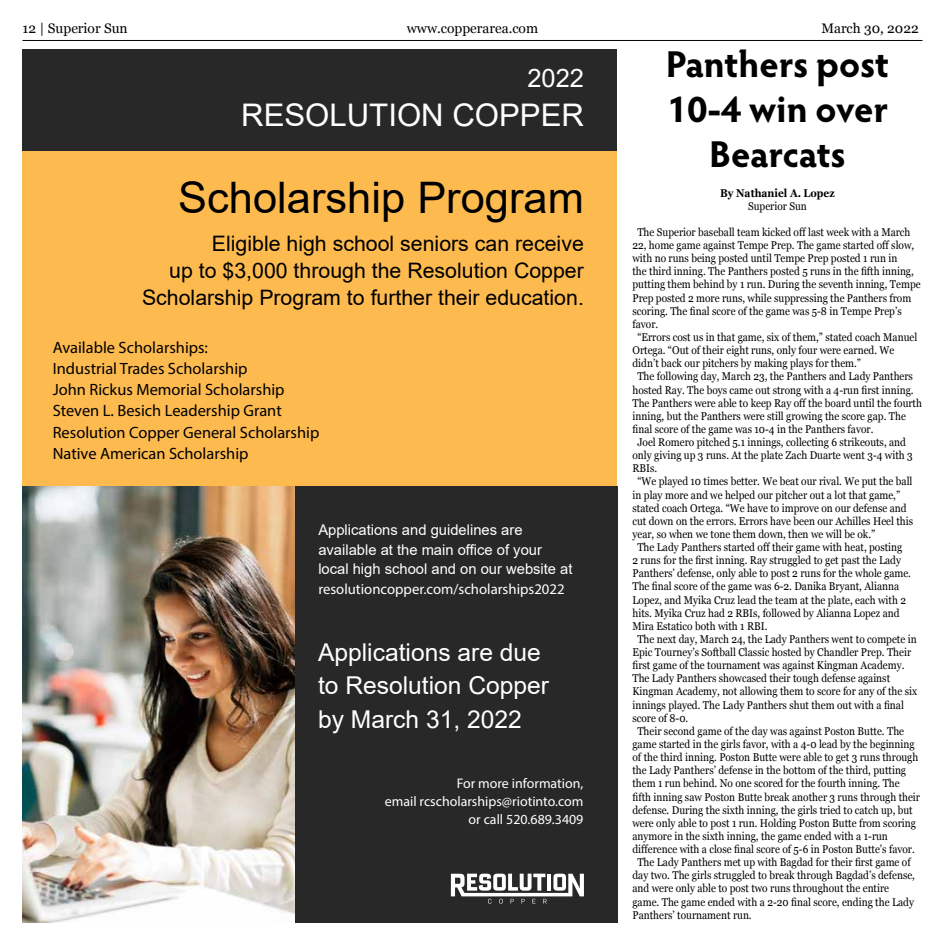
<style>
.page{position:relative;width:945px;height:945px;background:#fff}
.page>*{position:absolute;margin:0;border:0;box-sizing:border-box;transform-origin:0 0}
.t1{font:43.5px "Arial";color:#000}
.t2{font:700 37.5px/45px "Hypatia Sans Pro";letter-spacing:-.005em;color:#000;text-align:center}
.t3{font:31.12px "Arial";color:#fff}
.t4{font:25.38px "Arial";color:#fff}
.t5{font:24.62px/33.6px "Arial";color:#fff}
.t6{font:21.38px/27px "Arial";color:#000;text-align:right}
.t7{font:16.38px/21.4px "Flama";color:#000}
.t8{font:700 16.38px "Flama";color:#000}
.t9{font:14.75px/19.6px "Arial";color:#fff}
.t10{font:14.75px "Myriad Pro";color:#fff}
.t11{font:13.88px "Flama";color:#fff}
.t12{font:13.88px "Myriad Pro";color:#fff}
.t13{font:13.75px "Georgia";color:#000}
.t14{font:11.25px "Georgia";color:#000;scale:.9 1}
.t15{font:700 11.25px "Georgia";color:#000;scale:.9 1}
.s1{font-family:"Flama"}
</style>
<div class="page">
<hr style="left:22px;top:40px;width:900px;height:1px;background:#000">
<div style="left:22px;top:50px;width:596px;height:486px;background:#fdba4f"></div>
<div style="left:22px;top:50px;width:596px;height:101px;background:#292829"></div>
<img style="left:22px;top:486px;width:273px;height:436px">
<div style="left:295px;top:486px;width:323px;height:436px;background:#292829"></div>
<svg style="left:451px;top:874px;width:133px;height:30px"></svg>
<p class="t13" style="left:22px;top:18px;width:107px">12 | Superior Sun</p>
<p class="t13" style="left:407px;top:18px;width:133px">www.copperarea.com</p>
<p class="t13" style="left:821px;top:18px;width:99px">March 30, 2022</p>
<h3 class="t4" style="left:527px;top:61px;width:58px">2022</h3>
<h3 class="t3" style="left:241px;top:94px;width:344px">RESOLUTION COPPER</h3>
<h1 class="t1" style="left:178px;top:168px;width:407px">Scholarship Program</h1>
<h3 class="t6" style="left:142px;top:230px;width:443px">Eligible high school seniors can receive<br>up to $3,000 through the Resolution Copper<br>Scholarship Program to further their education.</h3>
<h3 class="t8" style="left:53px;top:337px;width:157px">Available Scholarships:</h3>
<h3 class="t7" style="left:53px;top:357px;width:268px">Industrial Trades Scholarship<br>John Rickus Memorial Scholarship Steven L. Besich Leadership Grant Resolution Copper General Scholarship Native American Scholarship</h3>
<h3 class="t9" style="left:318px;top:520px;width:256px">Applications and guidelines are available at the main office of your local high school and on our website at</h3>
<h3 class="t10" style="left:318px;top:580px;width:248px">resolutioncopper.com/scholarships2022</h3>
<h3 class="t5" style="left:318px;top:635px;width:232px">Applications are due to Resolution Copper by March 31, 2022</h3>
<p class="t11" style="left:457px;top:774px;width:128px">For more information,</p>
<p class="t12" style="left:385px;top:792px;width:200px"><span class="s1">email</span> rcscholarships@riotinto.com</p>
<p class="t11" style="left:469px;top:810px;width:116px">or call 520.689.3409</p>
<h2 class="t2" style="left:666px;top:40px;width:225px">Panthers post<br>10-4 win over<br>Bearcats</h2>
<p class="t15" style="left:720px;top:184px;width:129px">By Nathaniel A. Lopez</p>
<p class="t14" style="left:748px;top:198px;width:67px">Superior Sun</p>
<p class="t14" style="left:637px;top:224px;width:305px">The Superior baseball team kicked off last week with a March</p>
<p class="t14" style="left:632px;top:237px;width:315px">22, home game against Tempe Prep. The game started off slow,</p>
<p class="t14" style="left:632px;top:250px;width:296px">with no runs being posted until Tempe Prep posted 1 run in</p>
<p class="t14" style="left:632px;top:263px;width:314px">the third inning. The Panthers posted 5 runs in the fifth inning,</p>
<p class="t14" style="left:632px;top:276px;width:322px">putting them behind by 1 run. During the seventh inning, Tempe</p>
<p class="t14" style="left:632px;top:290px;width:311px">Prep posted 2 more runs, while suppressing the Panthers from</p>
<p class="t14" style="left:632px;top:303px;width:301px">scoring. The final score of the game was 5-8 in Tempe Prep’s</p>
<p class="t14" style="left:632px;top:316px;width:30px">favor.</p>
<p class="t14" style="left:637px;top:329px;width:313px">“Errors cost us in that game, six of them,” stated coach Manuel</p>
<p class="t14" style="left:632px;top:342px;width:292px">Ortega. “Out of their eight runs, only four were earned. We</p>
<p class="t14" style="left:632px;top:355px;width:255px">didn’t back our pitchers by making plays for them.”</p>
<p class="t14" style="left:637px;top:368px;width:308px">The following day, March 23, the Panthers and Lady Panthers</p>
<p class="t14" style="left:632px;top:381px;width:314px">hosted Ray. The boys came out strong with a 4-run first inning.</p>
<p class="t14" style="left:632px;top:395px;width:323px">The Panthers were able to keep Ray off the board until the fourth</p>
<p class="t14" style="left:632px;top:408px;width:305px">inning, but the Panthers were still growing the score gap. The</p>
<p class="t14" style="left:632px;top:421px;width:269px">final score of the game was 10-4 in the Panthers favor.</p>
<p class="t14" style="left:637px;top:434px;width:300px">Joel Romero pitched 5.1 innings, collecting 6 strikeouts, and</p>
<p class="t14" style="left:632px;top:447px;width:313px">only giving up 3 runs. At the plate Zach Duarte went 3-4 with 3</p>
<p class="t14" style="left:632px;top:460px;width:29px">RBIs.</p>
<p class="t14" style="left:637px;top:473px;width:307px">“We played 10 times better. We beat our rival. We put the ball</p>
<p class="t14" style="left:632px;top:486px;width:299px">in play more and we helped our pitcher out a lot that game,”</p>
<p class="t14" style="left:632px;top:500px;width:306px">stated coach Ortega. “We have to improve on our defense and</p>
<p class="t14" style="left:632px;top:513px;width:313px">cut down on the errors. Errors have been our Achilles Heel this</p>
<p class="t14" style="left:632px;top:526px;width:271px">year, so when we tone them down, then we will be ok.”</p>
<p class="t14" style="left:637px;top:539px;width:296px">The Lady Panthers started off their game with heat, posting</p>
<p class="t14" style="left:632px;top:552px;width:300px">2 runs for the first inning. Ray struggled to get past the Lady</p>
<p class="t14" style="left:632px;top:565px;width:311px">Panthers’ defense, only able to post 2 runs for the whole game.</p>
<p class="t14" style="left:632px;top:578px;width:298px">The final score of the game was 6-2. Danika Bryant, Alianna</p>
<p class="t14" style="left:632px;top:591px;width:305px">Lopez, and Myika Cruz lead the team at the plate, each with 2</p>
<p class="t14" style="left:632px;top:605px;width:298px">hits. Myika Cruz had 2 RBIs, followed by Alianna Lopez and</p>
<p class="t14" style="left:632px;top:618px;width:151px">Mira Estatico both with 1 RBI.</p>
<p class="t14" style="left:637px;top:631px;width:312px">The next day, March 24, the Lady Panthers went to compete in</p>
<p class="t14" style="left:632px;top:644px;width:311px">Epic Tourney’s Softball Classic hosted by Chandler Prep. Their</p>
<p class="t14" style="left:632px;top:657px;width:304px">first game of the tournament was against Kingman Academy.</p>
<p class="t14" style="left:632px;top:670px;width:288px">The Lady Panthers showcased their tough defense against</p>
<p class="t14" style="left:632px;top:683px;width:318px">Kingman Academy, not allowing them to score for any of the six</p>
<p class="t14" style="left:632px;top:697px;width:303px">innings played. The Lady Panthers shut them out with a final</p>
<p class="t14" style="left:632px;top:710px;width:64px">score of 8-0.</p>
<p class="t14" style="left:637px;top:723px;width:298px">Their second game of the day was against Poston Butte. The</p>
<p class="t14" style="left:632px;top:736px;width:315px">game started in the girls favor, with a 4-0 lead by the beginning</p>
<p class="t14" style="left:632px;top:749px;width:319px">of the third inning. Poston Butte were able to get 3 runs through</p>
<p class="t14" style="left:632px;top:762px;width:306px">the Lady Panthers’ defense in the bottom of the third, putting</p>
<p class="t14" style="left:632px;top:775px;width:298px">them 1 run behind. No one scored for the fourth inning. The</p>
<p class="t14" style="left:632px;top:788px;width:321px">fifth inning saw Poston Butte break another 3 runs through their</p>
<p class="t14" style="left:632px;top:802px;width:313px">defense. During the sixth inning, the girls tried to catch up, but</p>
<p class="t14" style="left:632px;top:815px;width:316px">were only able to post 1 run. Holding Poston Butte from scoring</p>
<p class="t14" style="left:632px;top:828px;width:285px">anymore in the sixth inning, the game ended with a 1-run</p>
<p class="t14" style="left:632px;top:841px;width:315px">difference with a close final score of 5-6 in Poston Butte’s favor.</p>
<p class="t14" style="left:637px;top:854px;width:305px">The Lady Panthers met up with Bagdad for their first game of</p>
<p class="t14" style="left:632px;top:867px;width:315px">day two. The girls struggled to break through Bagdad’s defense,</p>
<p class="t14" style="left:632px;top:880px;width:287px">and were only able to post two runs throughout the entire</p>
<p class="t14" style="left:632px;top:893px;width:314px">game. The game ended with a 2-20 final score, ending the Lady</p>
<p class="t14" style="left:632px;top:907px;width:134px">Panthers’ tournament run.</p>
</div>
